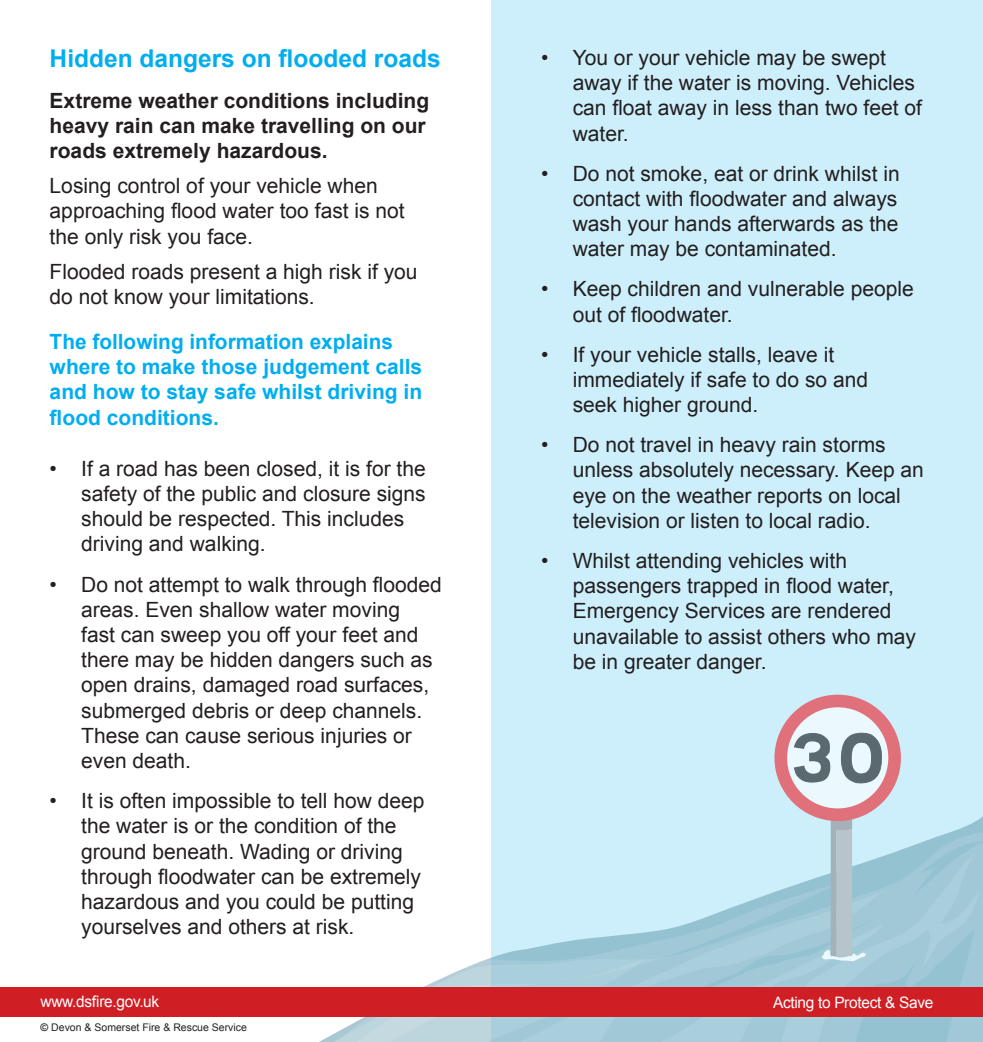
<style>
.page{position:relative;width:983px;height:1042px;background:#fff}
.page>*{position:absolute;margin:0;border:0;box-sizing:border-box;transform-origin:0 0}
.t1{font:700 24.5px "Arial";color:#00aeef}
.t2{font:21px/25.2px "Arial";color:#231f20}
.t3{font:700 21px/25.2px "Arial";color:#00aeef}
.t4{font:700 21px/25.2px "Arial";color:#231f20}
.t5{font:15.75px "Arial";letter-spacing:-.02em;color:#fff}
.t6{font:10.5px "Arial";color:#231f20}
.s1{font-weight:700}
</style>
<div class="page">
<div style="left:491px;top:0;width:491px;height:1042px;background:#cdeffb"></div>
<svg style="left:319px;top:922px;width:373px;height:120px"></svg>
<svg style="left:774px;top:694px;width:126px;height:127px;background:#df767f"></svg>
<div style="left:786px;top:707px;width:102px;height:101px;background:#ebf8fd;border-radius:50%"></div>
<svg style="left:692px;top:732px;width:290px;height:310px"></svg>
<div style="left:0;top:987px;width:982px;height:30px;background:#d01e25"></div>
<p class="t1" style="left:50px;top:43px;width:392px">Hidden dangers on flooded roads</p>
<p class="t4" style="left:50px;top:88px;width:381px">Extreme weather conditions including heavy rain can make travelling on our roads extremely hazardous.</p>
<p class="t2" style="left:50px;top:173px;width:356px">Losing control of your vehicle when approaching flood water too fast is not the only risk you face.</p>
<p class="t2" style="left:50px;top:259px;width:369px">Flooded roads present a high risk if you do not know your limitations.</p>
<p class="t3" style="left:50px;top:329px;width:374px">The following information explains where to make those judgement calls and how to stay safe whilst driving in flood conditions.</p>
<p class="t2" style="left:81px;top:456px;width:346px;text-indent:-32px">• If a road has been closed, it is for the safety of the public and closure signs should be respected. This includes driving and walking.</p>
<p class="t2" style="left:81px;top:572px;width:362px;text-indent:-32px">• Do not attempt to walk through flooded areas. Even shallow water moving<br>fast can sweep you off your feet and there may be hidden dangers such as open drains, damaged road surfaces, submerged debris or deep channels.<br>These can cause serious injuries or even death.</p>
<p class="t2" style="left:81px;top:788px;width:345px;text-indent:-32px">• It is often impossible to tell how deep the water is or the condition of the ground beneath. Wading or driving through floodwater can be extremely hazardous and you could be putting yourselves and others at risk.</p>
<p class="t2" style="left:572px;top:45px;width:351px;text-indent:-32px">• You or your vehicle may be swept away if the water is moving. Vehicles can float away in less than two feet of water.</p>
<p class="t2" style="left:572px;top:161px;width:328px;text-align:justify;text-indent:-32px">• Do not smoke, eat or drink whilst in contact with floodwater and always wash your hands afterwards as the water may be contaminated.</p>
<p class="t2" style="left:572px;top:277px;width:342px;text-indent:-32px">• Keep children and vulnerable people out of floodwater.</p>
<p class="t2" style="left:572px;top:342px;width:297px;text-indent:-32px">• If your vehicle stalls, leave it immediately if safe to do so and seek higher ground.</p>
<p class="t2" style="left:572px;top:432px;width:352px;text-indent:-32px">• Do not travel in heavy rain storms unless absolutely necessary. Keep an eye on the weather reports on local television or listen to local radio.</p>
<p class="t2" style="left:572px;top:548px;width:345px;text-indent:-32px">• Whilst attending vehicles with passengers trapped in flood water,<br>Emergency Services are rendered unavailable to assist others who may be in greater danger.</p>
<p class="t5" style="left:41px;top:991px;width:120px">www.dsfire.gov.uk</p>
<p class="t5" style="left:772px;top:992px;width:162px">Acting to Protect &amp; Save</p>
<p class="t6" style="left:41px;top:1020px;width:208px"><span class="s1">©</span> Devon &amp; Somerset Fire &amp; Rescue Service</p>
</div>
